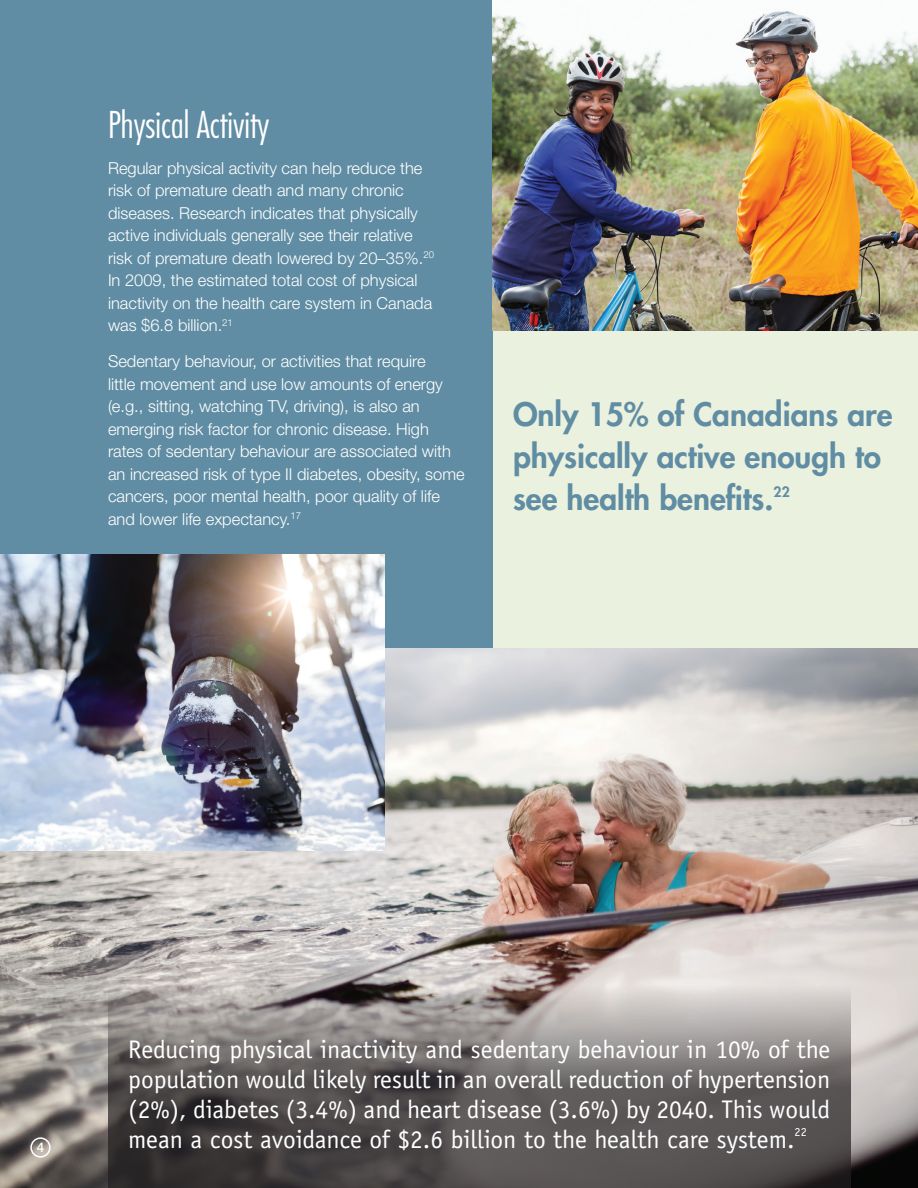
<style>
.page{position:relative;width:918px;height:1188px;background:#eaf1de}
.page>*{position:absolute;margin:0;border:0;box-sizing:border-box;transform-origin:0 0}
.t1{font:300 condensed 36px "Futura Std";color:#fff}
.t2{font:800 31.5px/42px "Futura Std";color:#608da3}
.t3{font:25.5px/30px "Officina Sans Std";color:#fff;text-align:justify}
.t4{font:300 16.5px/22.5px "Helvetica Neue LT Std";color:#fff}
.t5{font:800 13.95px "Futura Std";color:#608da3}
.t6{font:500 13.5px "Helvetica Neue LT Std";color:#fff}
</style>
<div class="page">
<div style="left:0;top:0;width:493px;height:668px;background:#608da3"></div>
<img style="left:0;top:648px;width:918px;height:540px">
<svg style="left:108px;top:986px;width:742px;height:202px;background:#6e6968"></svg>
<img style="left:493px;top:0;width:425px;height:331px">
<img style="left:0;top:554px;width:385px;height:296px">
<div style="left:30px;top:1137px;width:21px;height:21px;border:2px solid #fff;border-radius:50%"></div>
<h1 class="t1" style="left:108px;top:103px;width:163px">Physical Activity</h1>
<p class="t4" style="left:108px;top:156px;width:328px">Regular physical activity can help reduce the risk of premature death and many chronic diseases. Research indicates that physically active individuals generally see their relative risk of premature death lowered by 20–35%.<sup>20<br></sup>In 2009, the estimated total cost of physical inactivity on the health care system in Canada was $6.8 billion.<sup>21</sup></p>
<p class="t4" style="left:108px;top:350px;width:358px">Sedentary behaviour, or activities that require<br>little movement and use low amounts of energy (e.g., sitting, watching TV, driving), is also an emerging risk factor for chronic disease. High rates of sedentary behaviour are associated with an increased risk of type II diabetes, obesity, some cancers, poor mental health, poor quality of life and lower life expectancy.<sup>17</sup></p>
<h2 class="t2" style="left:513px;top:393px;width:381px">Only 15% of Canadians are physically active enough to see health benefits.</h2>
<p class="t5" style="left:774px;top:483px;width:18px">22</p>
<p class="t6" style="left:37px;top:1139px;width:9px">4</p>
<p class="t3" style="left:128px;top:1034px;width:704px">Reducing physical inactivity and sedentary behaviour in 10% of the population would likely result in an overall reduction of hypertension (2%), diabetes (3.4%) and heart disease (3.6%) by 2040. This would mean a cost avoidance of $2.6 billion to the health care system.<sup>22</sup></p>
</div>
